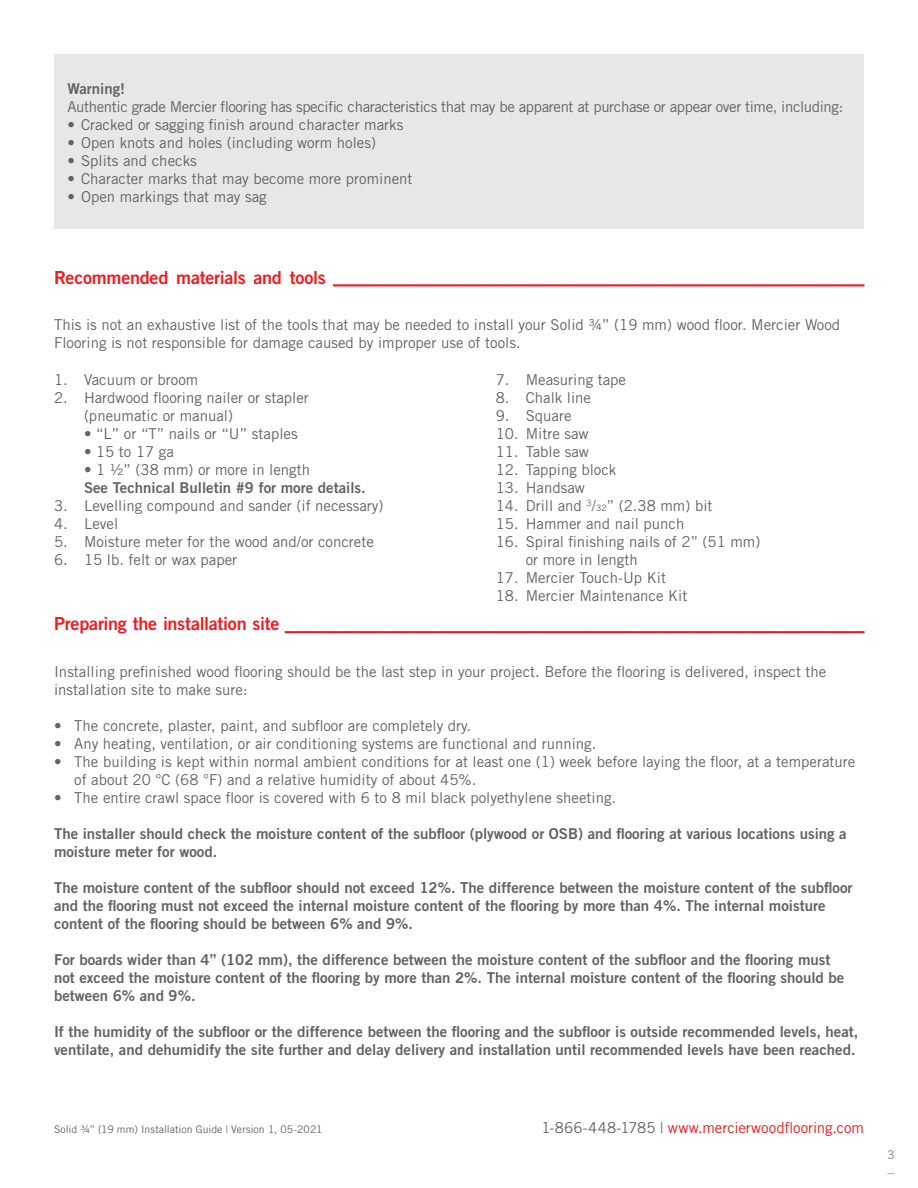
<style>
.page{position:relative;width:918px;height:1188px;background:#fff}
.page>*{position:absolute;margin:0;border:0;box-sizing:border-box;transform-origin:0 0}
.Textes{font:18px "Trade Gothic Bold Two";letter-spacing:-.015em;color:#ee1d23}
.t1{font:15px/18px "Trade Gothic";color:#636366}
.t2{font:15px/18px "Trade Gothic Bold Two";color:#636366}
.t3{font:15px "Trade Gothic";letter-spacing:-.025em;color:#636366}
.t4{font:15px "Trade Gothic";color:#ee1d23}
.t5{font:12px "Trade Gothic";color:#808285}
.t6{font:10.5px "Trade Gothic";color:#636366}
.s1{font-size:8.7px}
.s2{color:#636366}
</style>
<div class="page">
<div style="left:54px;top:54px;width:810px;height:175px;background:#e6e7e9"></div>
<p class="t2" style="left:68px;top:79px;width:59px">Warning!</p>
<p class="t3" style="left:68px;top:97px;width:777px">Authentic grade Mercier flooring has specific characteristics that may be apparent at purchase or appear over time, including:</p>
<p class="t1" style="left:68px;top:115px;width:337px">• Cracked or sagging finish around character marks</p>
<p class="t1" style="left:68px;top:133px;width:310px">• Open knots and holes (including worm holes)</p>
<p class="t1" style="left:68px;top:151px;width:131px">• Splits and checks</p>
<p class="t1" style="left:68px;top:169px;width:347px">• Character marks that may become more prominent</p>
<p class="t1" style="left:68px;top:187px;width:201px">• Open markings that may sag</p>
<p class="Textes" style="left:54px;top:266px;width:812px">Recommended materials and tools _______________________________________________________</p>
<p class="t1" style="left:54px;top:316px;width:788px">This is not an exhaustive list of the tools that may be needed to install your Solid ¾” (19 mm) wood floor. Mercier Wood<br>Flooring is not responsible for damage caused by improper use of tools.</p>
<p class="t1" style="left:54px;top:370px;width:146px">1. Vacuum or broom</p>
<p class="t1" style="left:84px;top:388px;width:226px;text-indent:-30px">2. Hardwood flooring nailer or stapler (pneumatic or manual)</p>
<p class="t1" style="left:84px;top:424px;width:215px">• “L” or “T” nails or “U” staples</p>
<p class="t1" style="left:84px;top:442px;width:91px">• 15 to 17 ga</p>
<p class="t1" style="left:84px;top:460px;width:228px">• 1 ½” (38 mm) or more in length</p>
<p class="t2" style="left:84px;top:478px;width:283px">See Technical Bulletin #9 for more details.</p>
<p class="t1" style="left:54px;top:496px;width:331px">3. Levelling compound and sander (if necessary)</p>
<p class="t1" style="left:54px;top:514px;width:66px">4. Level</p>
<p class="t1" style="left:54px;top:532px;width:321px">5. Moisture meter for the wood and/or concrete</p>
<p class="t1" style="left:54px;top:550px;width:185px">6. 15 lb. felt or wax paper</p>
<p class="t1" style="left:496px;top:370px;width:132px">7. Measuring tape</p>
<p class="t1" style="left:496px;top:388px;width:97px">8. Chalk line</p>
<p class="t1" style="left:496px;top:406px;width:77px">9. Square</p>
<p class="t1" style="left:496px;top:424px;width:94px">10. Mitre saw</p>
<p class="t1" style="left:496px;top:442px;width:95px">11. Table saw</p>
<p class="t1" style="left:496px;top:460px;width:122px">12. Tapping block</p>
<p class="t1" style="left:496px;top:478px;width:91px">13. Handsaw</p>
<p class="t1" style="left:496px;top:496px;width:218px">14. Drill and <sup>3</sup>/<span class="s1">32</span>” (2.38 mm) bit</p>
<p class="t1" style="left:496px;top:514px;width:190px">15. Hammer and nail punch</p>
<p class="t1" style="left:526px;top:532px;width:236px;text-indent:-30px">16. Spiral finishing nails of 2’’ (51 mm) or more in length</p>
<p class="t1" style="left:496px;top:568px;width:172px">17. Mercier Touch-Up Kit</p>
<p class="t1" style="left:496px;top:586px;width:193px">18. Mercier Maintenance Kit</p>
<p class="Textes" style="left:54px;top:613px;width:812px">Preparing the installation site ____________________________________________________________</p>
<p class="t1" style="left:54px;top:663px;width:774px">Installing prefinished wood flooring should be the last step in your project. Before the flooring is delivered, inspect the installation site to make sure:</p>
<p class="t1" style="left:54px;top:717px;width:419px">• The concrete, plaster, paint, and subfloor are completely dry.</p>
<p class="t1" style="left:54px;top:735px;width:544px">• Any heating, ventilation, or air conditioning systems are functional and running.</p>
<p class="t1" style="left:74px;top:753px;width:783px;text-indent:-20px">• The building is kept within normal ambient conditions for at least one (1) week before laying the floor, at a temperature of about 20 °C (68 °F) and a relative humidity of about 45%.</p>
<p class="t1" style="left:54px;top:789px;width:564px">• The entire crawl space floor is covered with 6 to 8 mil black polyethylene sheeting.</p>
<p class="t2" style="left:54px;top:825px;width:794px">The installer should check the moisture content of the subfloor (plywood or OSB) and flooring at various locations using a moisture meter for wood.</p>
<p class="t2" style="left:54px;top:879px;width:800px">The moisture content of the subfloor should not exceed 12%. The difference between the moisture content of the subfloor and the flooring must not exceed the internal moisture content of the flooring by more than 4%. The internal moisture content of the flooring should be between 6% and 9%.</p>
<p class="t2" style="left:54px;top:951px;width:792px">For boards wider than 4” (102 mm), the difference between the moisture content of the subfloor and the flooring must not exceed the moisture content of the flooring by more than 2%. The internal moisture content of the flooring should be between 6% and 9%.</p>
<p class="t2" style="left:54px;top:1023px;width:806px">If the humidity of the subfloor or the difference between the flooring and the subfloor is outside recommended levels, heat, ventilate, and dehumidify the site further and delay delivery and installation until recommended levels have been reached.</p>
<p class="t6" style="left:54px;top:1123px;width:270px">Solid ¾” (19 mm) Installation Guide | Version 1, 05-2021</p>
<p class="t4" style="left:542px;top:1119px;width:324px"><span class="s2">1-866-448-1785 |</span> www.mercierwoodflooring.com</p>
<p class="t5" style="left:887px;top:1147px;width:9px">3</p>
</div>
